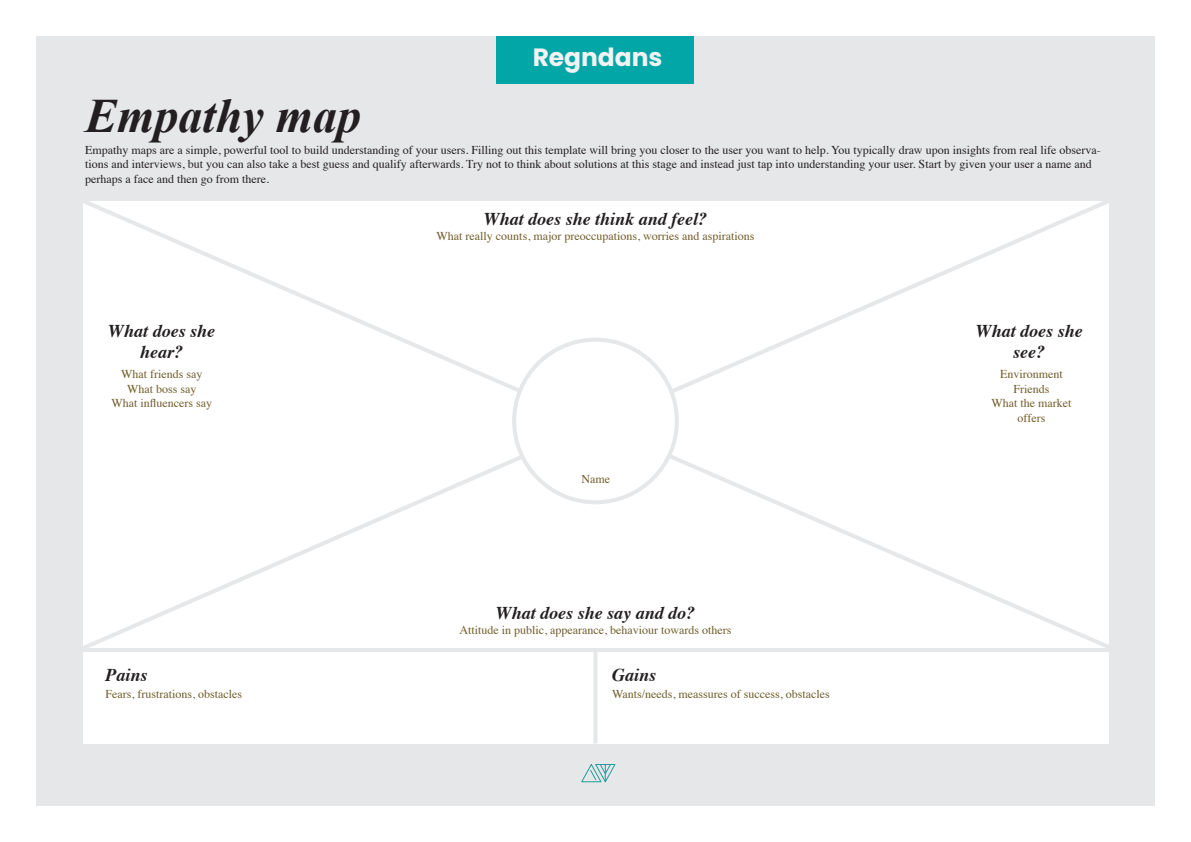
<style>
.page{position:relative;width:1191px;height:842px;background:#fff}
.page>*{position:absolute;margin:0;border:0;box-sizing:border-box;transform-origin:0 0}
.t1{font:italic 700 48px "Times New Roman";color:#231f20}
.t2{font:700 25px "Poppins";letter-spacing:-.005em;color:#f2f2f2}
.t3{font:italic 700 18px "Times";color:#231f20}
.t4{font:12px/14.4px "Times";color:#231f20}
.t5{font:12px/14.4px "Times";color:#715c2a;text-align:center}
</style>
<div class="page">
<div style="left:36px;top:36px;width:1119px;height:770px;background:#e6e7e9"></div>
<div style="left:497px;top:36px;width:197px;height:48px;background:#03a6a6"></div>
<svg style="left:581px;top:764px;width:35px;height:19px"></svg>
<div style="left:83px;top:652px;width:1025px;height:91px;background:#fff"></div>
<div style="left:83px;top:201px;width:1026px;height:452px;background:#fff"></div>
<hr style="left:593px;top:652px;width:4px;height:91px;background:#e6e7e9">
<div style="left:514px;top:340px;width:163px;height:162px;background:#fff;border-radius:50%"></div>
<div style="left:512px;top:338px;width:167px;height:166px;border:4px solid #e6e7e9;border-radius:50%"></div>
<h2 class="t2" style="left:533px;top:43px;width:131px">Regndans</h2>
<p class="t1" style="left:85px;top:82px;width:278px">Empathy map</p>
<p class="t4" style="left:85px;top:142px;width:1017px">Empathy maps are a simple, powerful tool to build understanding of your users. Filling out this template will bring you closer to the user you want to help. You typically draw upon insights from real life observa&shy;tions and interviews, but you can also take a best guess and qualify afterwards. Try not to think about solutions at this stage and instead just tap into understanding your user. Start by given your user a name and perhaps a face and then go from there.</p>
<p class="t3" style="left:484px;top:202px;width:225px">What does she think and feel?</p>
<p class="t3" style="left:108px;top:314px;width:109px">What does she</p>
<p class="t3" style="left:140px;top:335px;width:45px">hear?</p>
<p class="t5" style="left:121px;top:366px;width:83px">What friends say</p>
<p class="t5" style="left:127px;top:381px;width:71px">What boss say</p>
<p class="t5" style="left:111px;top:395px;width:102px">What influencers say</p>
<p class="t5" style="left:436px;top:228px;width:319px">What really counts, major preoccupations, worries and aspirations</p>
<p class="t5" style="left:581px;top:471px;width:30px">Name</p>
<p class="t3" style="left:496px;top:596px;width:201px">What does she say and do?</p>
<p class="t5" style="left:459px;top:622px;width:273px">Attitude in public, appearance, behaviour towards others</p>
<p class="t3" style="left:106px;top:658px;width:44px">Pains</p>
<p class="t3" style="left:612px;top:658px;width:46px">Gains</p>
<p class="t5" style="left:106px;top:686px;width:138px">Fears, frustrations, obstacles</p>
<p class="t5" style="left:612px;top:686px;width:219px">Wants/needs, meassures of success, obstacles</p>
<p class="t3" style="left:975px;top:314px;width:109px">What does she</p>
<p class="t3" style="left:1013px;top:335px;width:33px">see?</p>
<p class="t5" style="left:1000px;top:366px;width:64px">Environment</p>
<p class="t5" style="left:1013px;top:381px;width:37px">Friends</p>
<p class="t5" style="left:991px;top:395px;width:81px">What the market offers</p>
</div>
